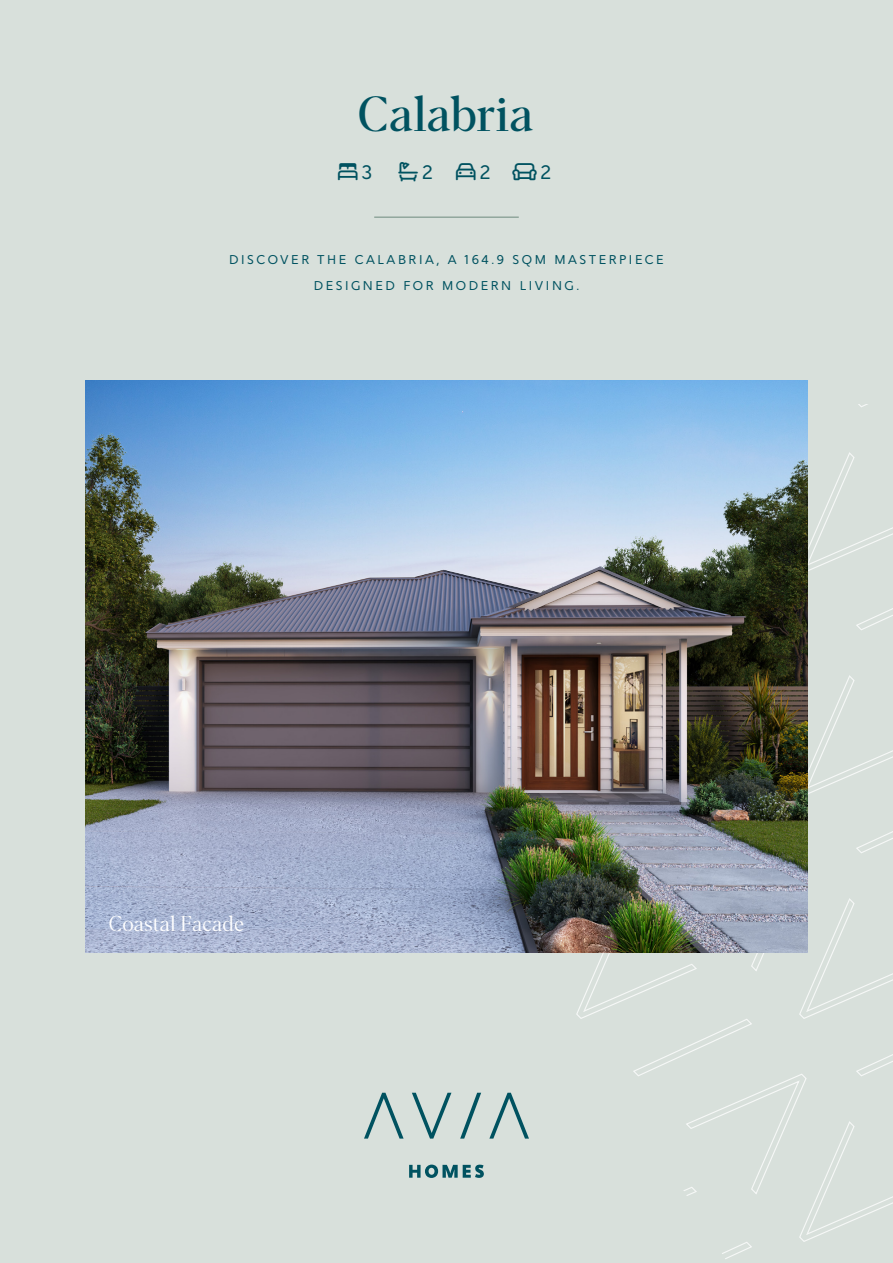
<style>
.page{position:relative;width:893px;height:1263px;background:#d8e0db}
.page>*{position:absolute;margin:0;border:0;box-sizing:border-box;transform-origin:0 0}
.Header_2{font:48px "Para Supreme";color:#005260}
.Header_3{font:300 21px "Para Supreme";color:#fff}
.Header_4{font:19.5px "Gentleman 600";color:#005260}
.Header_4-2{font:12.75px "Gentleman 600";letter-spacing:.2em;color:#005260}
</style>
<div class="page">
<svg style="left:572px;top:404px;width:321px;height:855px"></svg>
<img style="left:85px;top:380px;width:723px;height:572px">
<hr style="left:374px;top:216px;width:145px;height:2px;background:#91a79d">
<svg style="left:409px;top:1164px;width:75px;height:14px"></svg>
<svg style="left:364px;top:1093px;width:40px;height:45px"></svg>
<svg style="left:412px;top:1093px;width:39px;height:45px"></svg>
<svg style="left:489px;top:1093px;width:40px;height:45px"></svg>
<svg style="left:460px;top:1093px;width:21px;height:45px"></svg>
<p class="Header_2" style="left:357px;top:80px;width:178px">Calabria</p>
<p class="Header_4" style="left:361px;top:160px;width:12px">3</p>
<p class="Header_4" style="left:422px;top:160px;width:12px">2</p>
<p class="Header_4" style="left:480px;top:160px;width:12px">2</p>
<p class="Header_4" style="left:541px;top:160px;width:12px">2</p>
<p class="Header_4-2" style="left:229px;top:252px;width:436px">DISCOVER THE CALABRIA, A 164.9 SQM MASTERPIECE</p>
<p class="Header_4-2" style="left:314px;top:278px;width:267px">DESIGNED FOR MODERN LIVING.</p>
<p class="Header_3" style="left:109px;top:909px;width:137px">Coastal Facade</p>
</div>
